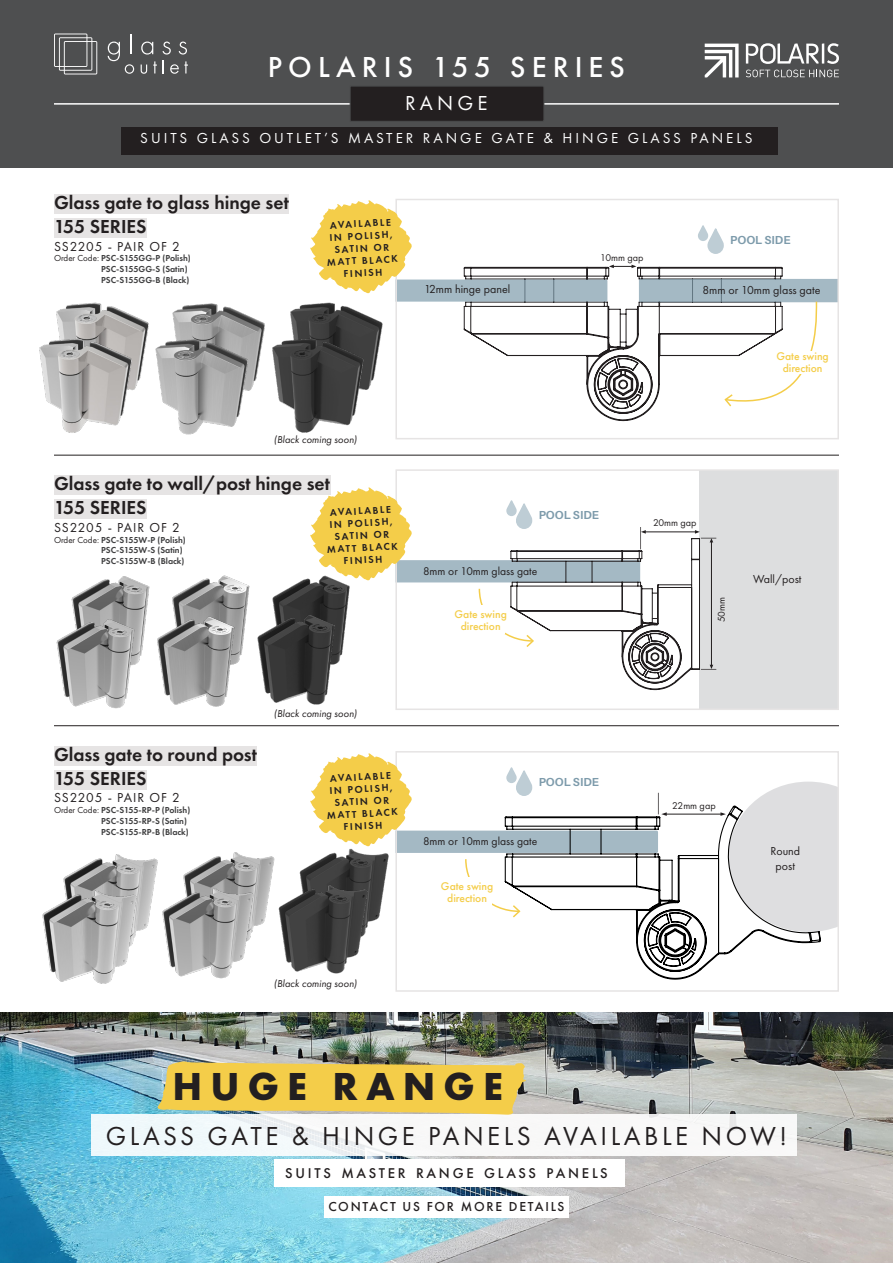
<style>
.page{position:relative;width:893px;height:1263px;background:#fff}
.page>*{position:absolute;margin:0;border:0;box-sizing:border-box;transform-origin:0 0}
.t1{font:700 40.5px "Futura PT";letter-spacing:.2em;color:#231f20}
.t2{font:500 30px "Futura PT";letter-spacing:.2em;color:#fff}
.t3{font:27px "Futura PT";letter-spacing:.13em;color:#231f20}
.t4{font:21px "Futura PT";letter-spacing:.2em;color:#fff}
.t5{font:600 19.5px "Futura PT";color:#231f20}
.t6{font:15px "Futura PT";letter-spacing:.2em;color:#fff}
.t7{font:500 14.7px "Futura PT";letter-spacing:.185em;color:#231f20}
.t8{font:13.5px "Futura PT";letter-spacing:.075em;color:#231f20}
.t9{font:500 13.5px "Futura PT";letter-spacing:.13em;color:#231f20}
.t10{font:12px "Futura PT";color:#231f20}
.t11{font:500 11.55px/11.6px "Futura PT";color:#f4cd49;text-align:center}
.t12{font:11.55px "Futura PT";color:#231f20}
.t13{font:700 11.55px "Aileron";color:#7d9bab}
.t14{font:italic 10.5px "Futura PT";color:#231f20}
.t15{font:600 10.2px/12.3px "Futura PT";color:#231f20;text-align:center}
.t16{font:10.2px "Futura PT";color:#231f20}
.t17{font:600 9px/10.8px "Futura PT";color:#3e3e3f}
.s1{font-weight:400;color:#231f20}
</style>
<div class="page">
<img style="left:0;top:1013px;width:893px;height:250px">
<img style="left:290px;top:304px;width:20px;height:31px">
<img style="left:272px;top:335px;width:84px;height:98px">
<img style="left:56px;top:302px;width:93px;height:88px">
<img style="left:39px;top:335px;width:93px;height:98px">
<img style="left:172px;top:303px;width:93px;height:88px">
<img style="left:155px;top:335px;width:94px;height:100px">
<div style="left:54px;top:194px;width:235px;height:20px;background:#e6e4e4"></div>
<div style="left:54px;top:218px;width:93px;height:19px;background:#e6e4e4"></div>
<svg style="left:395px;top:199px;width:444px;height:241px"></svg>
<div style="left:0;top:0;width:893px;height:167px;background:#4e4f50"></div>
<svg style="left:54px;top:34px;width:43px;height:40px"></svg>
<hr style="left:130px;top:34px;width:2px;height:20px;background:#fff">
<svg style="left:108px;top:42px;width:26px;height:32px"></svg>
<svg style="left:141px;top:42px;width:47px;height:32px"></svg>
<img style="left:272px;top:578px;width:38px;height:33px">
<img style="left:257px;top:611px;width:71px;height:94px">
<img style="left:71px;top:576px;width:79px;height:88px">
<img style="left:56px;top:615px;width:81px;height:94px">
<img style="left:172px;top:575px;width:78px;height:88px">
<img style="left:157px;top:613px;width:80px;height:94px">
<div style="left:54px;top:475px;width:276px;height:20px;background:#e6e4e4"></div>
<div style="left:54px;top:499px;width:93px;height:20px;background:#e6e4e4"></div>
<div style="left:54px;top:746px;width:203px;height:19px;background:#e6e4e4"></div>
<div style="left:54px;top:770px;width:93px;height:19px;background:#e6e4e4"></div>
<hr style="left:54px;top:455px;width:785px;height:1px;background:#231f20">
<hr style="left:54px;top:725px;width:785px;height:1px;background:#231f20">
<svg style="left:395px;top:469px;width:444px;height:241px"></svg>
<svg style="left:395px;top:751px;width:444px;height:241px"></svg>
<hr style="left:54px;top:103px;width:785px;height:2px;background:#fff">
<div style="left:349px;top:86px;width:196px;height:35px;background:#231f20"></div>
<svg style="left:310px;top:487px;width:406px;height:203px"></svg>
<img style="left:63px;top:854px;width:95px;height:77px">
<img style="left:42px;top:888px;width:98px;height:96px">
<img style="left:279px;top:871px;width:91px;height:103px">
<img style="left:187px;top:852px;width:92px;height:74px">
<img style="left:162px;top:873px;width:96px;height:106px">
<svg style="left:310px;top:200px;width:529px;height:212px"></svg>
<div style="left:92px;top:1114px;width:705px;height:41px;background:#f8f8f8"></div>
<div style="left:275px;top:1159px;width:350px;height:27px;background:#fff"></div>
<div style="left:324px;top:1196px;width:244px;height:21px;background:#fff"></div>
<svg style="left:157px;top:1061px;width:369px;height:54px;background:#e8c95a"></svg>
<svg style="left:705px;top:44px;width:34px;height:33px"></svg>
<svg style="left:746px;top:70px;width:93px;height:7px"></svg>
<svg style="left:746px;top:43px;width:93px;height:21px"></svg>
<svg style="left:310px;top:753px;width:357px;height:166px"></svg>
<div style="left:121px;top:127px;width:656px;height:27px;background:#231f20"></div>
<svg style="left:504px;top:805px;width:318px;height:175px"></svg>
<p class="t2" style="left:268px;top:49px;width:359px">POLARIS 155 SERIES</p>
<p class="t4" style="left:405px;top:90px;width:84px">RANGE</p>
<p class="t6" style="left:140px;top:129px;width:614px">SUITS GLASS OUTLET’S MASTER RANGE GATE &amp; HINGE GLASS PANELS</p>
<p class="t5" style="left:54px;top:190px;width:236px">Glass gate to glass hinge set</p>
<p class="t5" style="left:54px;top:214px;width:94px">155 SERIES</p>
<p class="t8" style="left:54px;top:238px;width:127px">SS2205 - PAIR OF 2</p>
<p class="t17" style="left:101px;top:253px;width:91px;text-indent:-47px"><span class="s1">Order Code:</span> PSC-S155GG-P (Polish)<br>PSC-S155GG-S (Satin)<br>PSC-S155GG-B (Black)</p>
<p class="t15" style="left:325px;top:219px;width:72px;rotate:-3deg">AVAILABLE<br>IN POLISH,<br>SATIN OR<br>MATT BLACK<br>FINISH</p>
<p class="t14" style="left:274px;top:433px;width:85px">(Black coming soon)</p>
<p class="t5" style="left:54px;top:471px;width:278px">Glass gate to wall/post hinge set</p>
<p class="t5" style="left:54px;top:495px;width:94px">155 SERIES</p>
<p class="t8" style="left:54px;top:519px;width:127px">SS2205 - PAIR OF 2</p>
<p class="t17" style="left:101px;top:534px;width:86px;text-indent:-47px"><span class="s1">Order Code:</span> PSC-S155W-P (Polish)<br>PSC-S155W-S (Satin)<br>PSC-S155W-B (Black)</p>
<p class="t15" style="left:325px;top:506px;width:72px;rotate:-3deg">AVAILABLE<br>IN POLISH,<br>SATIN OR<br>MATT BLACK<br>FINISH</p>
<p class="t16" style="left:600px;top:251px;width:45px">10mm gap</p>
<p class="t13" style="left:730px;top:233px;width:62px">POOL SIDE</p>
<p class="t10" style="left:424px;top:282px;width:88px">12mm hinge panel</p>
<p class="t10" style="left:702px;top:283px;width:120px">8mm or 10mm glass gate</p>
<p class="t11" style="left:776px;top:350px;width:54px">Gate swing direction</p>
<p class="t13" style="left:539px;top:508px;width:62px">POOL SIDE</p>
<p class="t12" style="left:423px;top:564px;width:116px">8mm or 10mm glass gate</p>
<p class="t11" style="left:455px;top:608px;width:54px">Gate swing direction</p>
<p class="t16" style="left:653px;top:516px;width:45px">20mm gap</p>
<p class="t16" style="left:715px;top:622px;width:27px;rotate:-90deg">50mm</p>
<p class="t10" style="left:753px;top:572px;width:50px">Wall/post</p>
<p class="t5" style="left:54px;top:742px;width:204px">Glass gate to round post</p>
<p class="t5" style="left:54px;top:766px;width:94px">155 SERIES</p>
<p class="t8" style="left:54px;top:790px;width:127px">SS2205 - PAIR OF 2</p>
<p class="t17" style="left:101px;top:805px;width:91px;text-indent:-47px"><span class="s1">Order Code:</span> PSC-S155-RP-P (Polish)<br>PSC-S155-RP-S (Satin)<br>PSC-S155-RP-B (Black)</p>
<p class="t14" style="left:274px;top:707px;width:85px">(Black coming soon)</p>
<p class="t15" style="left:325px;top:772px;width:72px;rotate:-3deg">AVAILABLE<br>IN POLISH,<br>SATIN OR<br>MATT BLACK<br>FINISH</p>
<p class="t13" style="left:539px;top:775px;width:62px">POOL SIDE</p>
<p class="t12" style="left:423px;top:834px;width:116px">8mm or 10mm glass gate</p>
<p class="t11" style="left:441px;top:880px;width:54px">Gate swing direction</p>
<p class="t14" style="left:274px;top:977px;width:85px">(Black coming soon)</p>
<p class="t16" style="left:672px;top:799px;width:45px">22mm gap</p>
<p class="t10" style="left:770px;top:844px;width:31px">Round</p>
<p class="t10" style="left:776px;top:859px;width:21px">post</p>
<p class="t1" style="left:172px;top:1060px;width:332px">HUGE RANGE</p>
<p class="t3" style="left:106px;top:1120px;width:682px">GLASS GATE &amp; HINGE PANELS AVAILABLE NOW!</p>
<p class="t7" style="left:285px;top:1164px;width:324px">SUITS MASTER RANGE GLASS PANELS</p>
<p class="t9" style="left:328px;top:1198px;width:33px">CONTA</p>
<p class="t9" style="left:380px;top:1198px;width:148px">CT US FOR MORE DETAILS</p>
</div>
